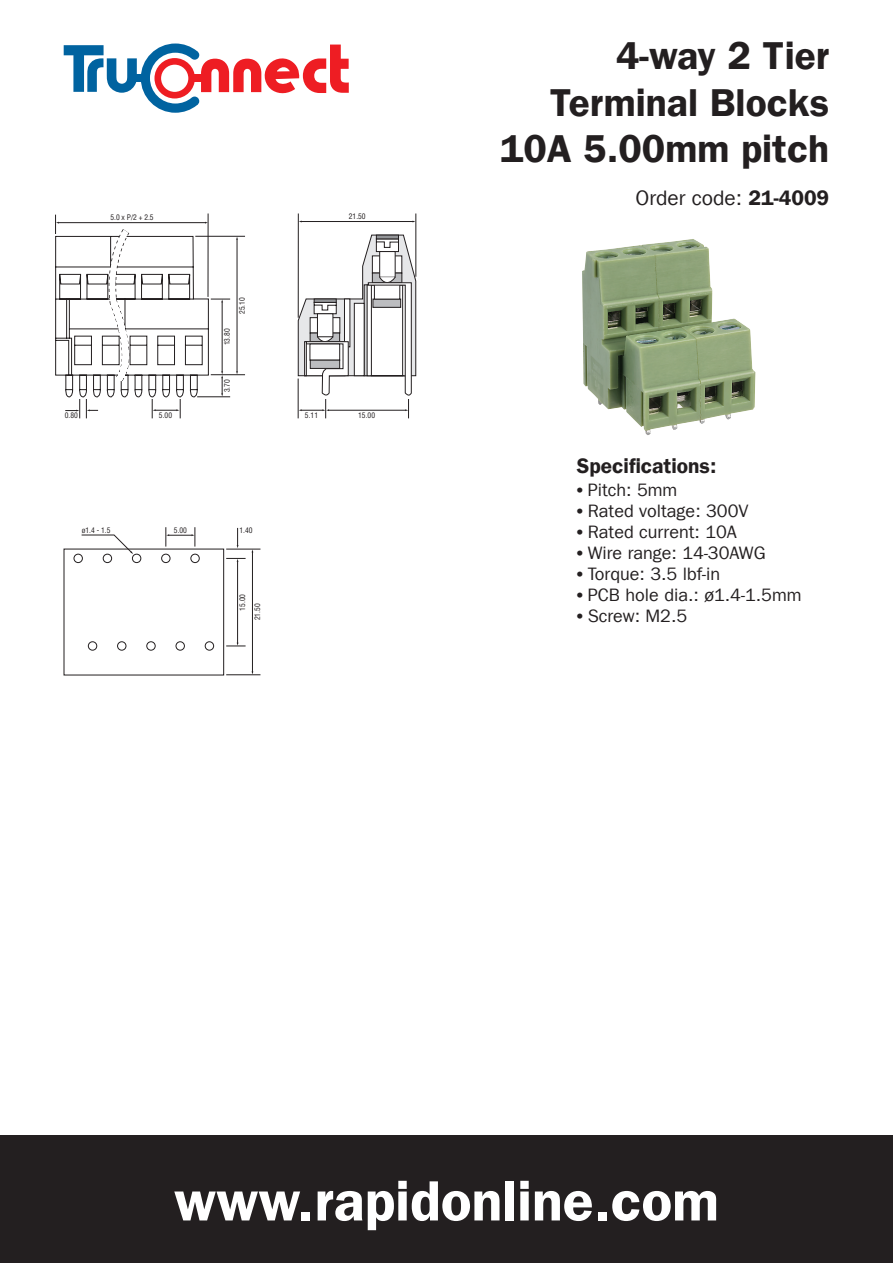
<style>
.page{position:relative;width:893px;height:1263px;background:#fff}
.page>*{position:absolute;margin:0;border:0;box-sizing:border-box;transform-origin:0 0}
.t1{font:57px "Franklin Gothic LT Com Dm";color:#fff}
.t2{font:39px/46.5px "Franklin Gothic LT Com Dm";color:#231f20;text-align:right}
.t3{font:21px "Franklin Gothic LT Com";color:#231f20}
.t4{font:21px "Franklin Gothic LT Com Dm";color:#231f20}
.t5{font:18px "Franklin Gothic LT Com";color:#231f20}
.t6{font:condensed 7.5px/14.9px "Helvetica";color:#231f20}
.s1{font-family:"Franklin Gothic LT Com Dm"}
.s2{font-family:"Times"}
</style>
<div class="page">
<div style="left:0;top:1135px;width:893px;height:128px;background:#231f20"></div>
<svg style="left:64px;top:44px;width:285px;height:69px"></svg>
<div style="left:135px;top:75px;width:9px;height:7px;background:#0063a0"></div>
<div style="left:193px;top:75px;width:9px;height:7px;background:#ee1d23"></div>
<div style="left:154px;top:58px;width:41px;height:40px;border:7px solid #ee1d23;border-radius:50%"></div>
<svg style="left:55px;top:236px;width:190px;height:162px"></svg>
<svg style="left:107px;top:229px;width:30px;height:169px"></svg>
<hr style="left:58px;top:222px;width:148px;height:1px;background:#231f20">
<svg style="left:55px;top:215px;width:4px;height:19px"></svg>
<hr style="left:298px;top:213px;width:1px;height:105px;background:#231f20">
<hr style="left:208px;top:213px;width:1px;height:84px;background:#231f20">
<hr style="left:301px;top:221px;width:112px;height:1px;background:#231f20">
<hr style="left:416px;top:213px;width:1px;height:64px;background:#231f20">
<svg style="left:86px;top:399px;width:12px;height:19px"></svg>
<svg style="left:65px;top:399px;width:15px;height:19px"></svg>
<hr style="left:222px;top:302px;width:1px;height:70px;background:#231f20">
<svg style="left:211px;top:299px;width:19px;height:3px"></svg>
<hr style="left:195px;top:236px;width:50px;height:1px;background:#231f20">
<hr style="left:237px;top:239px;width:1px;height:133px;background:#231f20">
<hr style="left:211px;top:374px;width:34px;height:1px;background:#231f20">
<svg style="left:221px;top:371px;width:2px;height:25px"></svg>
<hr style="left:197px;top:396px;width:33px;height:1px;background:#231f20">
<svg style="left:152px;top:399px;width:29px;height:19px"></svg>
<svg style="left:297px;top:234px;width:119px;height:184px"></svg>
<hr style="left:226px;top:549px;width:34px;height:1px;background:#231f20">
<hr style="left:226px;top:674px;width:34px;height:1px;background:#231f20">
<svg style="left:63px;top:527px;width:190px;height:148px"></svg>
<img style="left:582px;top:239px;width:173px;height:196px">
<p class="t6" style="left:110px;top:210px;width:45px">5.0 x P/2 + 2.5</p>
<p class="t6" style="left:349px;top:209px;width:18px">21.50</p>
<p class="t6" style="left:220px;top:345px;width:18px;rotate:-90deg">13.80</p>
<p class="t6" style="left:234px;top:314px;width:18px;rotate:-90deg">25.10</p>
<p class="t6" style="left:220px;top:392px;width:15px;rotate:-90deg">3.70</p>
<p class="t6" style="left:65px;top:408px;width:15px">0.80</p>
<p class="t6" style="left:305px;top:408px;width:15px">5.11</p>
<p class="t6" style="left:159px;top:408px;width:15px">5.00</p>
<p class="t6" style="left:358px;top:408px;width:18px">15.00</p>
<p class="t6" style="left:82px;top:522px;width:30px">ø1.4 - 1.5</p>
<p class="t6" style="left:240px;top:522px;width:15px">1.40</p>
<p class="t6" style="left:174px;top:523px;width:15px">5.00</p>
<p class="t6" style="left:235px;top:620px;width:28px;text-indent:10px;rotate:-90deg">15.00<br>21.50</p>
<h2 class="t2" style="left:500px;top:33px;width:331px">4-way 2 Tier<br>Terminal Blocks<br>10A 5.00mm pitch</h2>
<p class="t3" style="left:636px;top:185px;width:195px">Order code: <span class="s1">21-4009</span></p>
<p class="t4" style="left:577px;top:453px;width:141px">Specifications:</p>
<p class="t5" style="left:577px;top:479px;width:102px"><span class="s2">•</span> Pitch: 5mm</p>
<p class="t5" style="left:577px;top:500px;width:173px"><span class="s2">•</span> Rated voltage: 300V</p>
<p class="t5" style="left:577px;top:521px;width:162px"><span class="s2">•</span> Rated current: 10A</p>
<p class="t5" style="left:577px;top:542px;width:190px"><span class="s2">•</span> Wire range: 14-30AWG</p>
<p class="t5" style="left:577px;top:563px;width:145px"><span class="s2">•</span> Torque: 3.5 lbf-in</p>
<p class="t5" style="left:577px;top:584px;width:226px"><span class="s2">•</span> PCB hole dia.: ø1.4-1.5mm</p>
<p class="t5" style="left:577px;top:605px;width:112px"><span class="s2">•</span> Screw: M2.5</p>
<h1 class="t1" style="left:174px;top:1167px;width:546px">www.rapidonline.com</h1>
</div>
